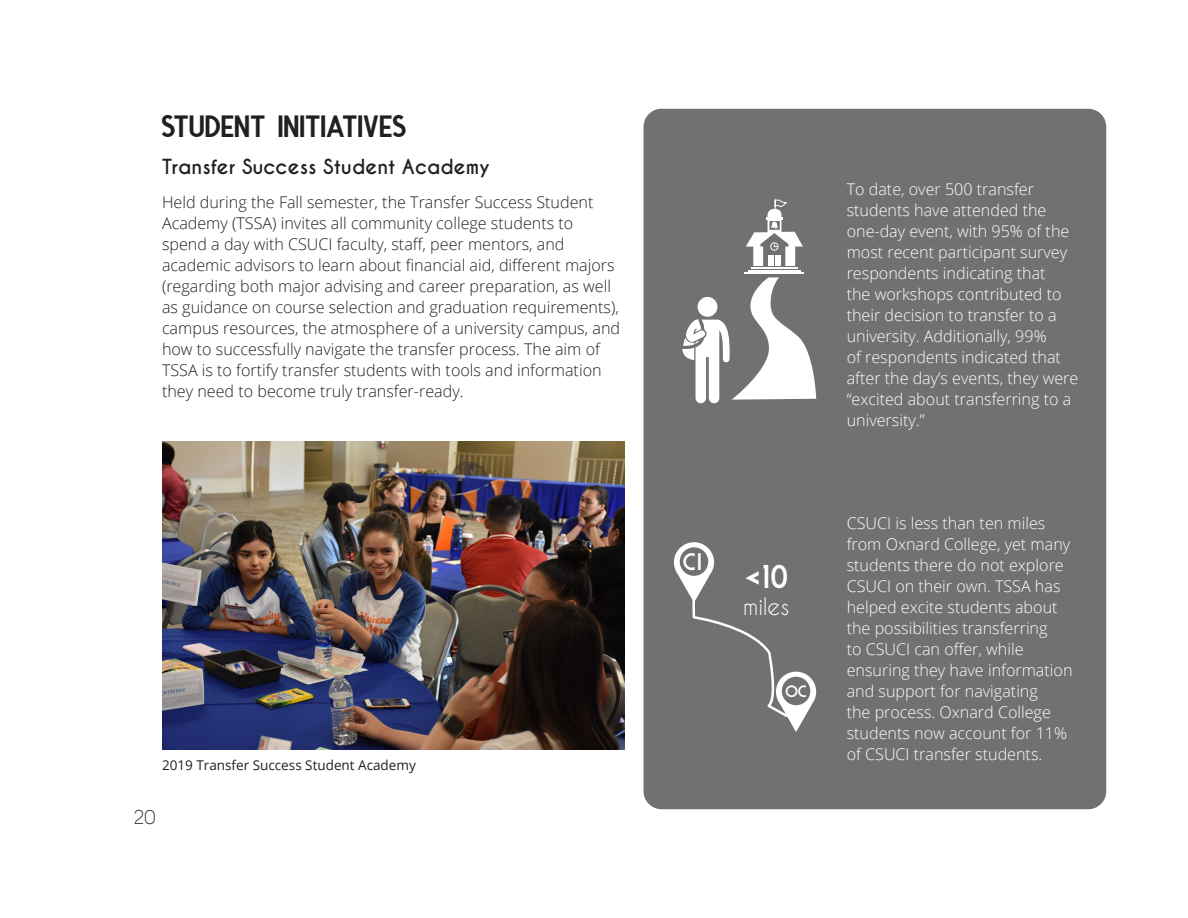
<style>
.page{position:relative;width:1188px;height:918px;background:#fff}
.page>*{position:absolute;margin:0;border:0;box-sizing:border-box;transform-origin:0 0}
.t1{font:34.5px "Ferghaus Sans";color:#231f20}
.t2{font:800 33px "Dolce Vita";color:#fff}
.t3{font:800 24px "Dolce Vita";color:#fff}
.t4{font:22.65px "Caviar Dreams";color:#fff}
.t5{font:700 19.5px "Caviar Dreams";color:#231f20}
.t6{font:18px "Caviar Dreams";color:#231f20}
.t7{font:800 16.5px "Dolce Vita";color:#fff}
.t8{font:300 16.2px/21px "Open Sans";color:#fff}
.t9{font:300 16.2px/21px "Open Sans";color:#231f20}
.t10{font:13.5px "Open Sans";color:#231f20}
</style>
<div class="page">
<div style="left:644px;top:109px;width:462px;height:700px;background:#717174;border-radius:18px"></div>
<img style="left:162px;top:441px;width:463px;height:309px">
<svg style="left:674px;top:542px;width:142px;height:190px"></svg>
<hr style="left:751px;top:267px;width:47px;height:2px;background:#fff">
<hr style="left:748px;top:270px;width:53px;height:1px;background:#fff">
<hr style="left:744px;top:272px;width:60px;height:2px;background:#fff">
<svg style="left:746px;top:199px;width:57px;height:67px"></svg>
<svg style="left:682px;top:277px;width:134px;height:126px"></svg>
<p class="t1" style="left:162px;top:111px;width:247px">STUDENT INITIATIVES</p>
<p class="t5" style="left:162px;top:154px;width:329px">Transfer Success Student Academy</p>
<p class="t9" style="left:162px;top:191px;width:460px">Held during the Fall semester, the Transfer Success Student Academy (TSSA) invites all community college students to spend a day with CSUCI faculty, staff, peer mentors, and academic advisors to learn about financial aid, different majors (regarding both major advising and career preparation, as well as guidance on course selection and graduation requirements), campus resources, the atmosphere of a university campus, and how to successfully navigate the transfer process. The aim of TSSA is to fortify transfer students with tools and information they need to become truly transfer-ready.</p>
<p class="t10" style="left:162px;top:756px;width:255px">2019 Transfer Success Student Academy</p>
<p class="t6" style="left:134px;top:806px;width:23px">20</p>
<p class="t3" style="left:683px;top:549px;width:21px">CI</p>
<p class="t2" style="left:745px;top:560px;width:45px">&lt;10</p>
<p class="t4" style="left:743px;top:593px;width:48px">miles</p>
<p class="t7" style="left:785px;top:683px;width:23px">OC</p>
<p class="t8" style="left:847px;top:178px;width:233px">To date, over 500 transfer students have attended the one-day event, with 95% of the most recent participant survey respondents indicating that<br>the workshops contributed to their decision to transfer to a university. Additionally, 99%<br>of respondents indicated that after the day’s events, they were “excited about transferring to a university.”</p>
<p class="t8" style="left:847px;top:512px;width:227px">CSUCI is less than ten miles from Oxnard College, yet many students there do not explore<br>CSUCI on their own. TSSA has helped excite students about the possibilities transferring<br>to CSUCI can offer, while ensuring they have information and support for navigating<br>the process. Oxnard College students now account for 11% of CSUCI transfer students.</p>
</div>
